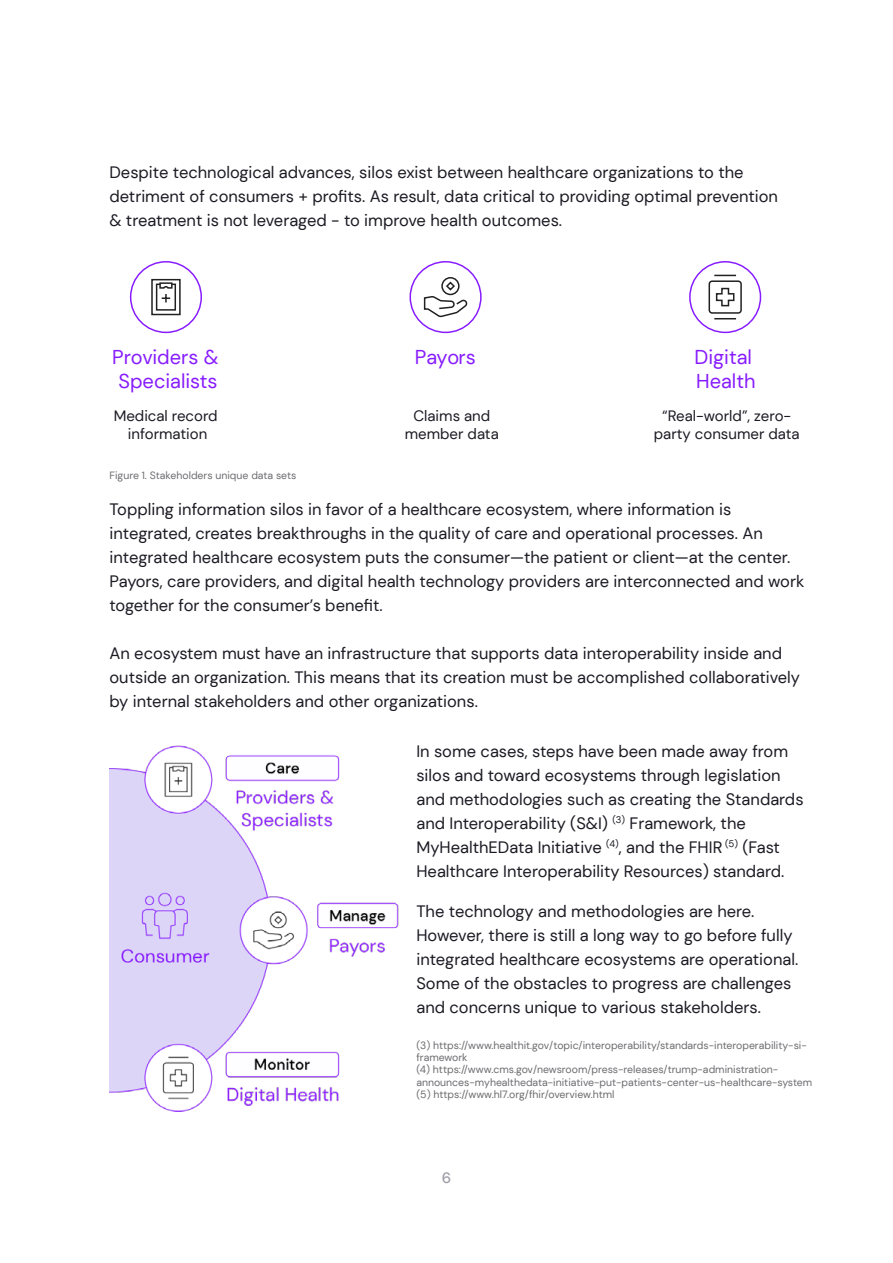
<style>
.page{position:relative;width:893px;height:1263px;background:#fff}
.page>*{position:absolute;margin:0;border:0;box-sizing:border-box;transform-origin:0 0}
.t1{font:19.95px/24px "DM Sans";color:#871cff}
.t2{font:16.5px/24px "DM Sans";color:#1c1a23}
.t3{font:15px/18px "DM Sans";color:#1c1a23;text-align:center}
.t4{font:500 15px "DM Sans";color:#a0a0aa}
.t5{font:10.5px/12px "DM Sans";color:#6c6c70}
</style>
<div class="page">
<img style="left:110px;top:745px;width:289px;height:367px">
<div style="left:130px;top:261px;width:72px;height:72px;border:2px solid #871cff;border-radius:50%"></div>
<svg style="left:151px;top:278px;width:30px;height:38px"></svg>
<div style="left:689px;top:261px;width:72px;height:72px;border:2px solid #871cff;border-radius:50%"></div>
<svg style="left:708px;top:274px;width:34px;height:46px"></svg>
<div style="left:409px;top:261px;width:73px;height:72px;border:2px solid #871cff;border-radius:50%"></div>
<svg style="left:423px;top:277px;width:45px;height:41px"></svg>
<p class="t2" style="left:110px;top:161px;width:670px">Despite technological advances, silos exist between healthcare organizations to the detriment of consumers + profits. As result, data critical to providing optimal prevention &amp; treatment is not leveraged - to improve health outcomes.</p>
<p class="t1" style="left:694px;top:345px;width:63px">Digital<br>Health</p>
<p class="t1" style="left:112px;top:345px;width:108px">Providers &amp;</p>
<p class="t1" style="left:415px;top:345px;width:62px">Payors</p>
<p class="t1" style="left:118px;top:369px;width:101px">Specialists</p>
<p class="t3" style="left:405px;top:406px;width:96px">Claims and member data</p>
<p class="t3" style="left:114px;top:406px;width:105px">Medical record information</p>
<p class="t3" style="left:654px;top:406px;width:147px">“Real-world”, zero&shy;party consumer data</p>
<p class="t5" style="left:110px;top:470px;width:188px">Figure 1. Stakeholders unique data sets</p>
<p class="t2" style="left:110px;top:497px;width:696px">Toppling information silos in favor of a healthcare ecosystem, where information is integrated, creates breakthroughs in the quality of care and operational processes. An integrated healthcare ecosystem puts the consumer—the patient or client—at the center.<br>Payors, care providers, and digital health technology providers are interconnected and work together for the consumer’s benefit.</p>
<p class="t2" style="left:110px;top:642px;width:692px">An ecosystem must have an infrastructure that supports data interoperability inside and outside an organization. This means that its creation must be accomplished collaboratively by internal stakeholders and other organizations.</p>
<p class="t2" style="left:416px;top:739px;width:389px">In some cases, steps have been made away from silos and toward ecosystems through legislation and methodologies such as creating the Standards and Interoperability (S&amp;I) <sup>(3)</sup> Framework, the MyHealthEData Initiative <sup>(4)</sup>, and the FHIR <sup>(5)</sup> (Fast Healthcare Interoperability Resources) standard.</p>
<p class="t2" style="left:416px;top:899px;width:383px">The technology and methodologies are here.<br>However, there is still a long way to go before fully integrated healthcare ecosystems are operational.<br>Some of the obstacles to progress are challenges and concerns unique to various stakeholders.</p>
<p class="t5" style="left:416px;top:1039px;width:397px">(3) https://www.healthit.gov/topic/interoperability/standards-interoperability-si&shy;framework<br>(4) https://www.cms.gov/newsroom/press-releases/trump-administration&shy;announces-myhealthedata-initiative-put-patients-center-us-healthcare-system (5) https://www.hl7.org/fhir/overview.html</p>
<p class="t4" style="left:442px;top:1168px;width:11px">6</p>
</div>
